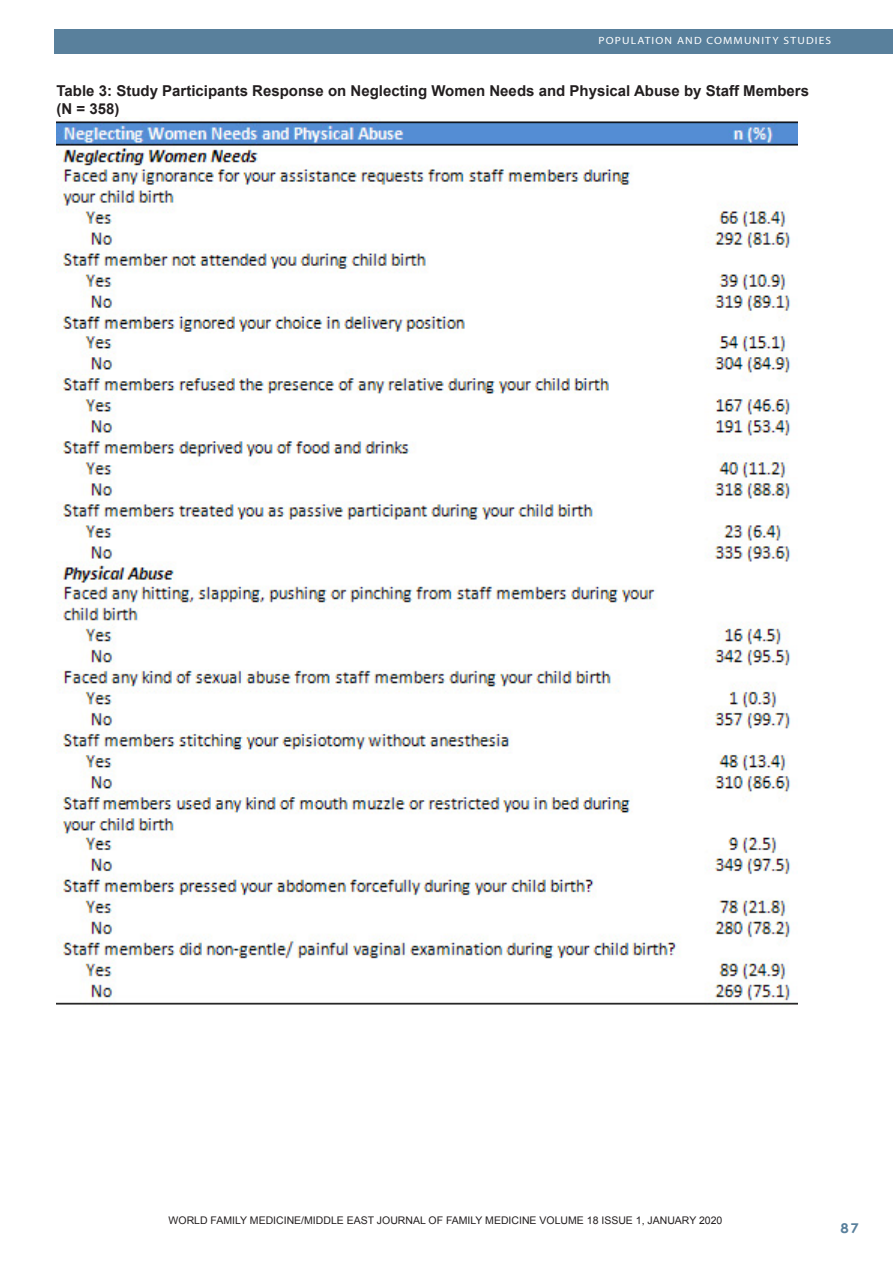
<style>
.page{position:relative;width:893px;height:1263px;background:#fff}
.page>*{position:absolute;margin:0;border:0;box-sizing:border-box;transform-origin:0 0}
.Footnote_Text{font:700 15px "Arial";color:#231f20}
.t1{font:700 13.5px "Century Gothic";color:#59809c;scale:1.1 1}
.Footnote_Text-2{font:10.5px "Arial";color:#231f20}
.t2{font:10.5px "Myriad";letter-spacing:.1em;color:#fff;scale:1.1 1}
</style>
<div class="page">
<div style="left:54px;top:30px;width:839px;height:24px;background:#59809c"></div>
<img style="left:57px;top:117px;width:741px;height:889px">
<p class="t2" style="left:598px;top:35px;width:213px">POPULATION AND COMMUNITY STUDIES</p>
<p class="Footnote_Text" style="left:57px;top:81px;width:754px">Table 3: Study Participants Response on Neglecting Women Needs and Physical Abuse by Staff Members</p>
<p class="Footnote_Text" style="left:57px;top:99px;width:64px">(N = 358)</p>
<p class="Footnote_Text-2" style="left:169px;top:1214px;width:555px">WORLD FAMILY MEDICINE/MIDDLE EAST JOURNAL OF FAMILY MEDICINE VOLUME 18 ISSUE 1, JANUARY 2020</p>
<p class="t1" style="left:840px;top:1218px;width:18px">87</p>
</div>
